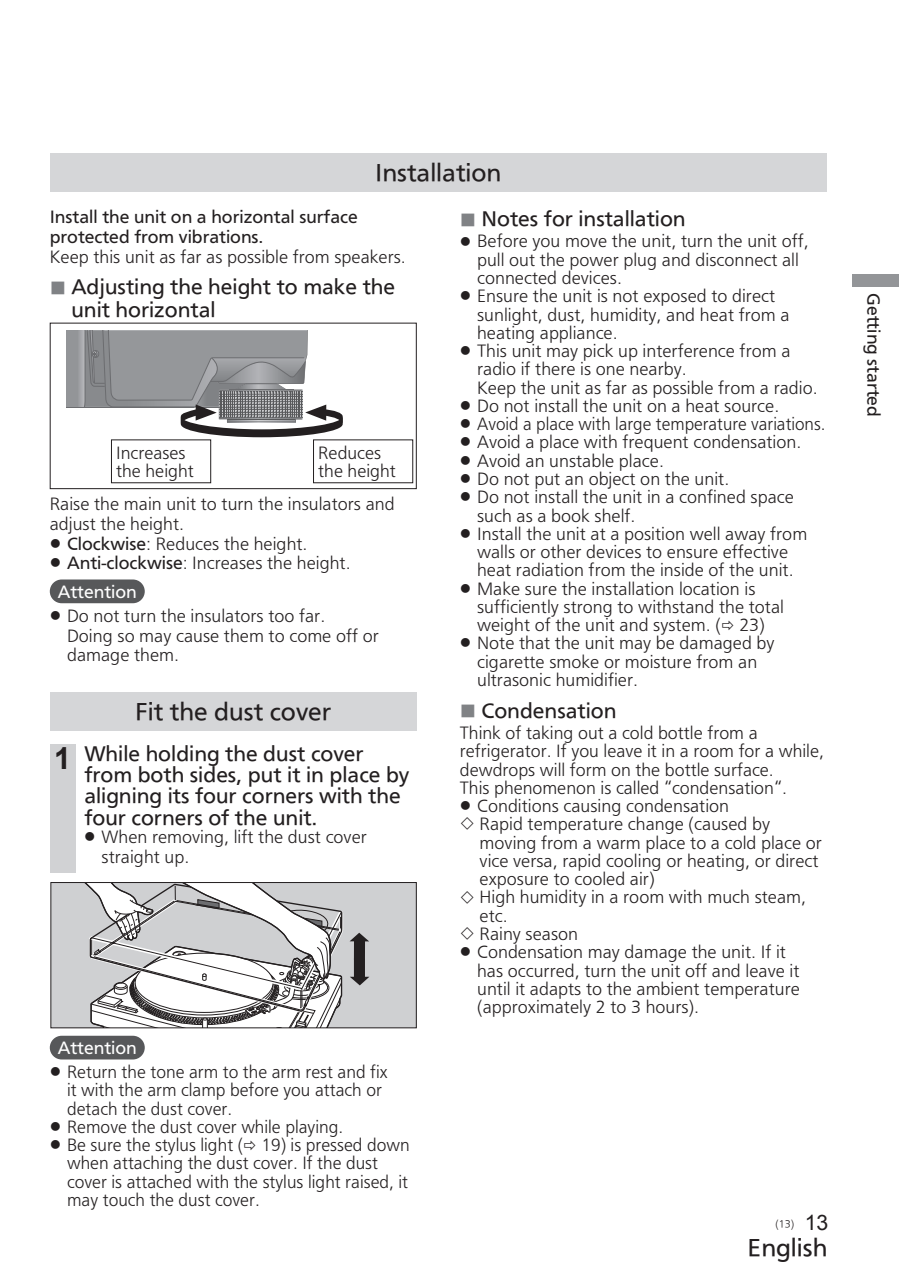
<style>
.page{position:relative;width:899px;height:1277px;background:#fff}
.page>*{position:absolute;margin:0;border:0;box-sizing:border-box;transform-origin:0 0}
.t1{font:21.35px "PUD Sans serif M";color:#231f20}
.t2{font:21.35px "Arial";color:#231f20}
.t3{font:18.2px/21.3px "PUD Sans serif M";color:#231f20}
.t4{font:15.22px/18.2px "PUD Sans serif R";color:#231f20}
.t5{font:15.22px/19.8px "PUD Sans serif M";color:#231f20}
.t6{font:15.22px "PUD Sans serif R";color:#231f20;scale:.95 1}
.t7{font:15.22px "PUD Sans serif M";color:#fff}
.t8{font:9.1px "PUD Sans serif R";color:#231f20}
.s1{color:#808285}
.s2{font-family:"PUD Sans serif R"}
.s3{font-family:"PUD Sans serif M"}
.s4{font-family:"PUD Sans serif M";color:#fff}
.s5{font-family:"Arial";font-weight:700;font-size:30.45px}
</style>
<div class="page">
<div style="left:853px;top:274px;width:46px;height:13px;background:#939598"></div>
<div style="left:50px;top:153px;width:777px;height:39px;background:#d5d6d8"></div>
<div style="left:50px;top:692px;width:367px;height:39px;background:#d5d6d8"></div>
<div style="left:50px;top:744px;width:26px;height:129px;background:#d1d2d4"></div>
<div style="left:51px;top:882px;width:365px;height:146px;background:#cfd0d2"></div>
<svg style="left:51px;top:884px;width:318px;height:176px"></svg>
<div style="left:50px;top:882px;width:367px;height:146px;border:1px solid #231f20"></div>
<svg style="left:66px;top:331px;width:277px;height:110px"></svg>
<div style="left:50px;top:323px;width:367px;height:166px;border:1px solid #231f20"></div>
<div style="left:313px;top:439px;width:100px;height:44px;border:1px solid #231f20"></div>
<div style="left:111px;top:439px;width:100px;height:44px;border:1px solid #231f20"></div>
<div style="left:50px;top:579px;width:95px;height:24px;background:#57585a;border-radius:12px"></div>
<p class="t1" style="left:375px;top:162px;width:128px">Installation</p>
<p class="t3" style="left:460px;top:208px;width:227px"><span class="s1">■</span> Notes for installation</p>
<p class="t4" style="left:477px;top:232px;width:333px;text-indent:-17px">● Before you move the unit, turn the unit off, pull out the power plug and disconnect all connected devices.</p>
<p class="t4" style="left:477px;top:287px;width:314px;text-indent:-17px">● Ensure the unit is not exposed to direct sunlight, dust, humidity, and heat from a heating appliance.</p>
<p class="t4" style="left:477px;top:341px;width:342px;text-indent:-17px">● This unit may pick up interference from a radio if there is one nearby.<br>Keep the unit as far as possible from a radio.</p>
<p class="t4" style="left:460px;top:396px;width:321px">● Do not install the unit on a heat source.</p>
<p class="t6" style="left:460px;top:416px;width:386px">● Avoid a place with large temperature variations.</p>
<p class="t4" style="left:460px;top:433px;width:343px">● Avoid a place with frequent condensation.</p>
<p class="t4" style="left:460px;top:451px;width:206px">● Avoid an unstable place.</p>
<p class="t4" style="left:460px;top:469px;width:271px">● Do not put an object on the unit.</p>
<p class="t4" style="left:477px;top:488px;width:318px;text-indent:-17px">● Do not install the unit in a confined space such as a book shelf.</p>
<p class="t4" style="left:460px;top:524px;width:349px;text-align:center">● Install the unit at a position well away from walls or other devices to ensure effective heat radiation from the inside of the unit.</p>
<p class="t4" style="left:477px;top:579px;width:308px;text-indent:-17px">● Make sure the installation location is sufficiently strong to withstand the total weight of the unit and system. ( 23)</p>
<p class="t4" style="left:477px;top:634px;width:299px;text-indent:-17px">● Note that the unit may be damaged by cigarette smoke or moisture from an ultrasonic humidifier.</p>
<p class="t3" style="left:460px;top:699px;width:158px"><span class="s1">■</span> Condensation</p>
<p class="t4" style="left:460px;top:723px;width:366px">Think of taking out a cold bottle from a refrigerator. If you leave it in a room for a while, dewdrops will form on the bottle surface.<br>This phenomenon is called “condensation“.</p>
<p class="t4" style="left:479px;top:796px;width:344px;text-indent:-20px">● Conditions causing condensation<br>Rapid temperature change (caused by moving from a warm place to a cold place or vice versa, rapid cooling or heating, or direct exposure to cooled air)<br>High humidity in a room with much steam, etc.<br>Rainy season</p>
<p class="t4" style="left:477px;top:943px;width:324px;text-indent:-17px">● Condensation may damage the unit. If it has occurred, turn the unit off and leave it until it adapts to the ambient temperature (approximately 2 to 3 hours).</p>
<p class="t5" style="left:50px;top:207px;width:358px">Install the unit on a horizontal surface protected from vibrations.<br><span class="s2">Keep this unit as far as possible from speakers.</span></p>
<p class="t3" style="left:71px;top:275px;width:325px;line-height:22.8px;text-indent:-22px"><span class="s1">■</span> Adjusting the height to make the unit horizontal</p>
<p class="t4" style="left:318px;top:443px;width:79px">Reduces the height</p>
<p class="t4" style="left:116px;top:443px;width:79px">Increases the height</p>
<p class="t4" style="left:50px;top:494px;width:346px;line-height:19.8px">Raise the main unit to turn the insulators and adjust the height.</p>
<p class="t4" style="left:50px;top:534px;width:259px">● <span class="s3">Clockwise</span>: Reduces the height.</p>
<p class="t4" style="left:58px;top:548px;width:294px;line-height:28.7px;text-indent:-8px">● <span class="s3">Anti-clockwise</span>: Increases the height.<br><span class="s4">Attention</span></p>
<p class="t4" style="left:67px;top:605px;width:313px;line-height:19.8px;text-indent:-17px">● Do not turn the insulators too far.<br>Doing so may cause them to come off or damage them.</p>
<p class="t1" style="left:135px;top:701px;width:197px">Fit the dust cover</p>
<p class="t3" style="left:84px;top:742px;width:327px;text-indent:-30px"><span class="s5">1</span> While holding the dust cover from both sides, put it in place by aligning its four corners with the four corners of the unit.</p>
<p class="t4" style="left:102px;top:827px;width:267px;line-height:19.8px;text-indent:-17px">● When removing, lift the dust cover straight up.</p>
<p class="t7" style="left:58px;top:1040px;width:81px">Attention</p>
<p class="t4" style="left:67px;top:1062px;width:322px;text-indent:-17px">● Return the tone arm to the arm rest and fix it with the arm clamp before you attach or detach the dust cover.</p>
<p class="t4" style="left:50px;top:1117px;width:295px">● Remove the dust cover while playing.</p>
<p class="t4" style="left:67px;top:1136px;width:344px;text-indent:-17px">● Be sure the stylus light ( 19) is pressed down when attaching the dust cover. If the dust cover is attached with the stylus light raised, it may touch the dust cover.</p>
<p class="t8" style="left:775px;top:1219px;width:20px">(13)</p>
<p class="t2" style="left:805px;top:1210px;width:25px">13</p>
<p class="t1" style="left:748px;top:1236px;width:81px">English</p>
<p class="t5" style="left:884px;top:293px;width:125px;rotate:90deg">Getting started</p>
</div>
